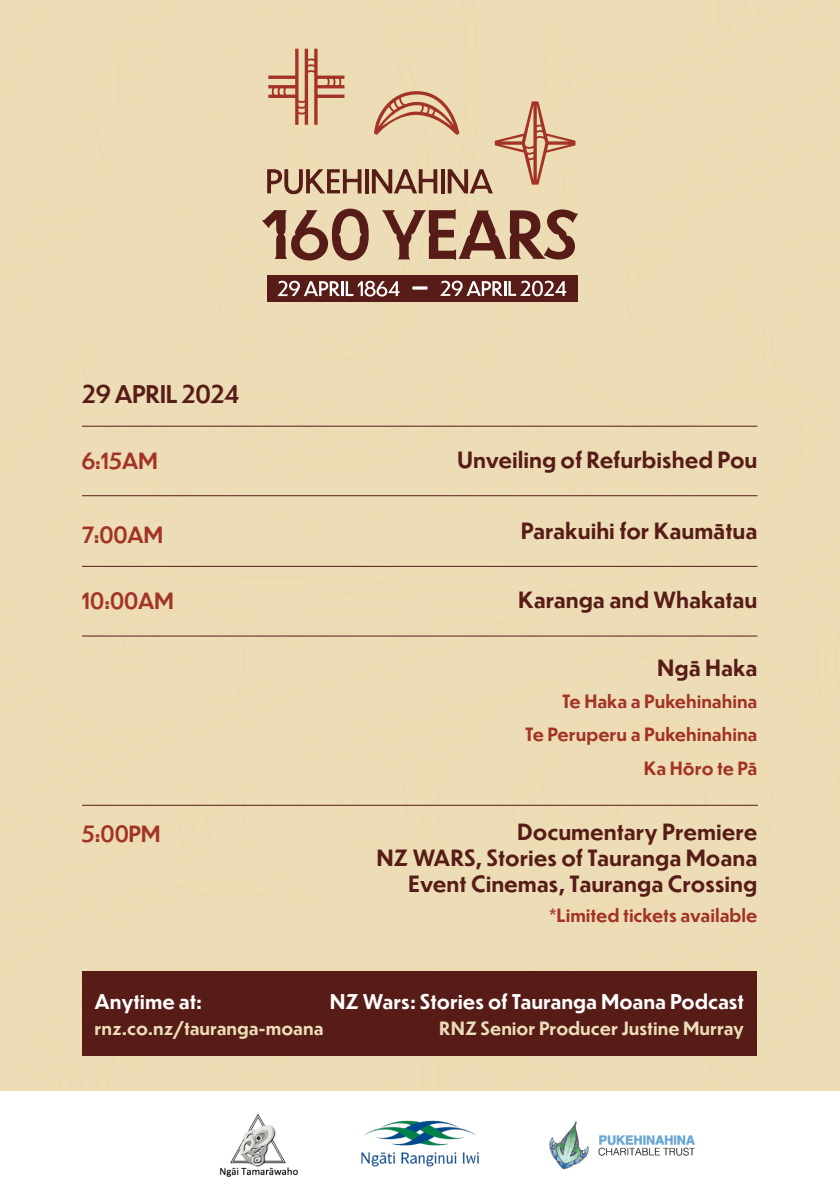
<style>
.page{position:relative;width:840px;height:1191px;background:#fff}
.page>*{position:absolute;margin:0;border:0;box-sizing:border-box;transform-origin:0 0}
.t1{font:500 24px "Dunbar Low";color:#571c17}
.t2{font:700 22px/26px "Dunbar Text";color:#571c17;text-align:right}
.t3{font:500 22px "Dunbar Low";color:#a33329}
.t4{font:700 20px "Dunbar Text";color:#fff}
.t5{font:700 18px "Dunbar Text";color:#a33329}
.t6{font:700 18px "Dunbar Text";color:#ecddb8}
</style>
<div class="page">
<div style="left:133px;top:0;width:129px;height:288px;background:#edddb7"></div>
<div style="left:0;top:0;width:133px;height:288px;background:#edddb7"></div>
<div style="left:0;top:288px;width:631px;height:494px;background:#edddb7"></div>
<div style="left:569px;top:340px;width:270px;height:55px;background:#edddb7"></div>
<div style="left:319px;top:816px;width:520px;height:155px;background:#edddb7"></div>
<div style="left:0;top:303px;width:227px;height:327px;background:#edddb7"></div>
<div style="left:357px;top:1055px;width:137px;height:36px;background:#edddb7"></div>
<div style="left:326px;top:340px;width:153px;height:20px;background:#edddb7"></div>
<div style="left:631px;top:349px;width:208px;height:467px;background:#edddb7"></div>
<div style="left:625px;top:722px;width:149px;height:117px;background:#edddb7"></div>
<div style="left:0;top:782px;width:319px;height:194px;background:#edddb7"></div>
<div style="left:494px;top:839px;width:345px;height:252px;background:#edddb7"></div>
<div style="left:0;top:0;width:79px;height:159px;background:#edddb7"></div>
<div style="left:438px;top:1070px;width:74px;height:21px;background:#edddb7"></div>
<div style="left:0;top:757px;width:188px;height:184px;background:#edddb7"></div>
<div style="left:740px;top:588px;width:84px;height:101px;background:#edddb7"></div>
<div style="left:429px;top:435px;width:249px;height:81px;background:#edddb7"></div>
<div style="left:241px;top:606px;width:384px;height:261px;background:#edddb7"></div>
<div style="left:0;top:976px;width:357px;height:115px;background:#edddb7"></div>
<svg style="left:262px;top:0;width:577px;height:340px;background:#dfc9a6"></svg>
<hr style="left:82px;top:495px;width:675px;height:1px;background:#571c17">
<hr style="left:82px;top:566px;width:675px;height:1px;background:#571c17">
<hr style="left:82px;top:635px;width:675px;height:1px;background:#571c17">
<hr style="left:82px;top:804px;width:675px;height:1px;background:#571c17">
<img style="left:361px;top:1120px;width:118px;height:47px">
<img style="left:220px;top:1113px;width:78px;height:64px">
<img style="left:549px;top:1121px;width:146px;height:49px">
<div style="left:82px;top:971px;width:673px;height:84px;background:#571c17"></div>
<hr style="left:82px;top:426px;width:675px;height:1px;background:#571c17">
<p class="t1" style="left:82px;top:376px;width:159px">29 APRIL 2024</p>
<p class="t3" style="left:82px;top:445px;width:77px">6:15AM</p>
<p class="t2" style="left:457px;top:446px;width:302px">Unveiling of Refurbished Pou</p>
<p class="t3" style="left:82px;top:518px;width:82px">7:00AM</p>
<p class="t2" style="left:520px;top:516px;width:238px">Parakuihi for Kaumātua</p>
<p class="t3" style="left:82px;top:585px;width:93px">10:00AM</p>
<p class="t2" style="left:518px;top:586px;width:240px">Karanga and Whakatau</p>
<p class="t2" style="left:656px;top:654px;width:102px">Ngā Haka</p>
<p class="t5" style="left:561px;top:688px;width:197px">Te Haka a Pukehinahina</p>
<p class="t5" style="left:525px;top:721px;width:234px">Te Peruperu a Pukehinahina</p>
<p class="t5" style="left:643px;top:754px;width:115px">Ka Hōro te Pā</p>
<p class="t3" style="left:82px;top:818px;width:80px">5:00PM</p>
<p class="t2" style="left:376px;top:818px;width:382px">Documentary Premiere<br>NZ WARS, Stories of Tauranga Moana<br>Event Cinemas, Tauranga Crossing</p>
<p class="t5" style="left:549px;top:901px;width:210px">*Limited tickets available</p>
<p class="t4" style="left:94px;top:986px;width:109px">Anytime at:</p>
<p class="t4" style="left:329px;top:986px;width:415px">NZ Wars: Stories of Tauranga Moana Podcast</p>
<p class="t6" style="left:94px;top:1015px;width:230px">rnz.co.nz/tauranga-moana</p>
<p class="t6" style="left:439px;top:1015px;width:306px">RNZ Senior Producer Justine Murray</p>
</div>
